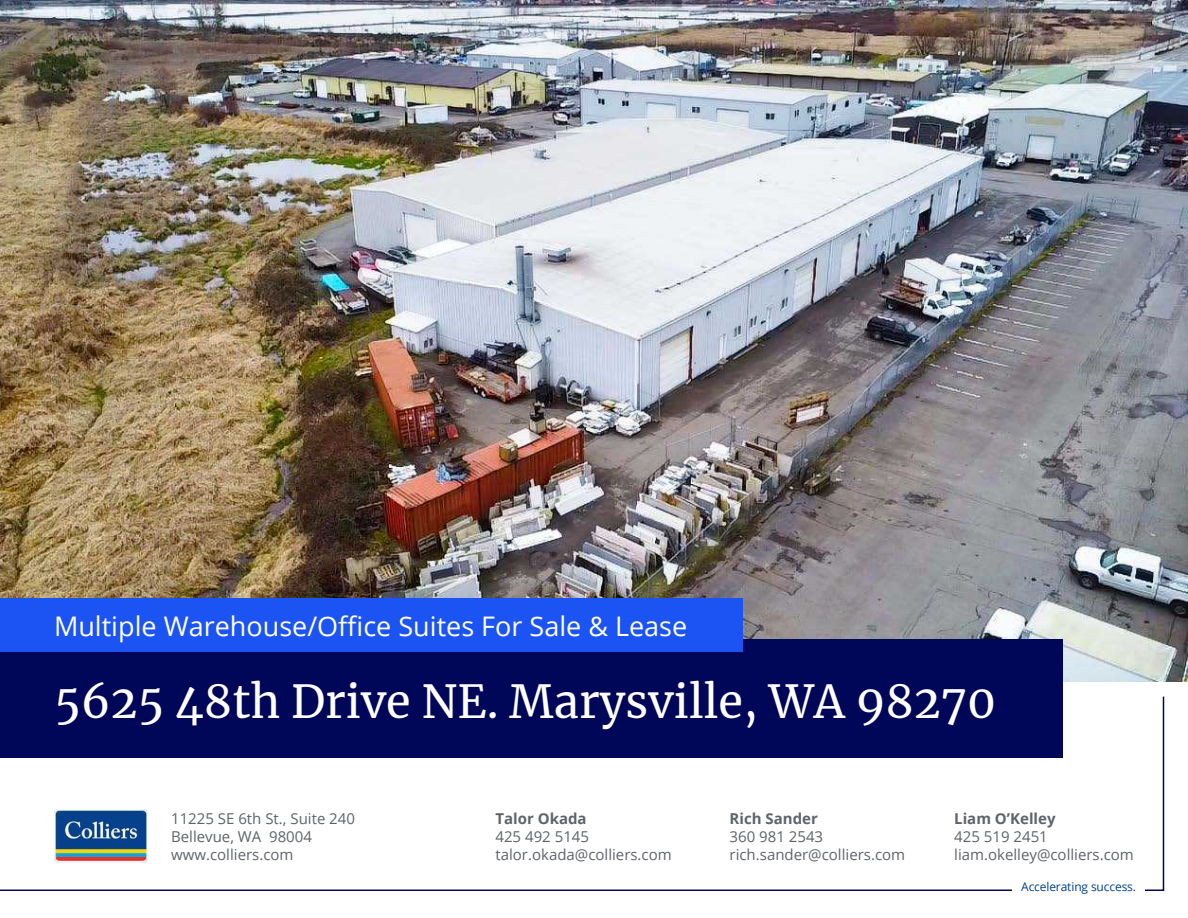
<style>
.page{position:relative;width:1188px;height:918px;background:#fff}
.page>*{position:absolute;margin:0;border:0;box-sizing:border-box;transform-origin:0 0}
.t1{font:45px "Merriweather";color:#fff}
.t2{font:27px "Open Sans";color:#fff}
.t3{font:15px/18px "Open Sans";color:#5f636a}
.t4{font:700 15px "Open Sans";color:#5f636a}
.t5{font:12px "Open Sans";letter-spacing:-.01em;color:#00438c}
</style>
<div class="page">
<img style="left:0;top:0;width:1188px;height:681px">
<svg style="left:0;top:696px;width:1165px;height:195px"></svg>
<div style="left:0;top:639px;width:1063px;height:119px;background:#000759"></div>
<img style="left:54px;top:809px;width:93px;height:53px">
<div style="left:1012px;top:882px;width:133px;height:18px;background:#fff"></div>
<div style="left:0;top:598px;width:742px;height:54px;background:#1c54f4"></div>
<h2 class="t2" style="left:54px;top:607px;width:635px">Multiple Warehouse/Office Suites For Sale &amp; Lease</h2>
<h1 class="t1" style="left:54px;top:671px;width:944px">5625 48th Drive NE. Marysville, WA 98270</h1>
<p class="t3" style="left:171px;top:809px;width:185px">11225 SE 6th St., Suite 240<br>Bellevue, WA 98004 www.colliers.com</p>
<p class="t4" style="left:495px;top:807px;width:93px">Talor Okada</p>
<p class="t3" style="left:495px;top:827px;width:178px">425 492 5145 talor.okada@colliers.com</p>
<p class="t4" style="left:730px;top:807px;width:90px">Rich Sander</p>
<p class="t3" style="left:730px;top:827px;width:177px">360 981 2543 rich.sander@colliers.com</p>
<p class="t4" style="left:954px;top:807px;width:103px">Liam O’Kelley</p>
<p class="t3" style="left:954px;top:827px;width:181px">425 519 2451 liam.okelley@colliers.com</p>
<p class="t5" style="left:1021px;top:878px;width:116px">Accelerating success.</p>
</div>
